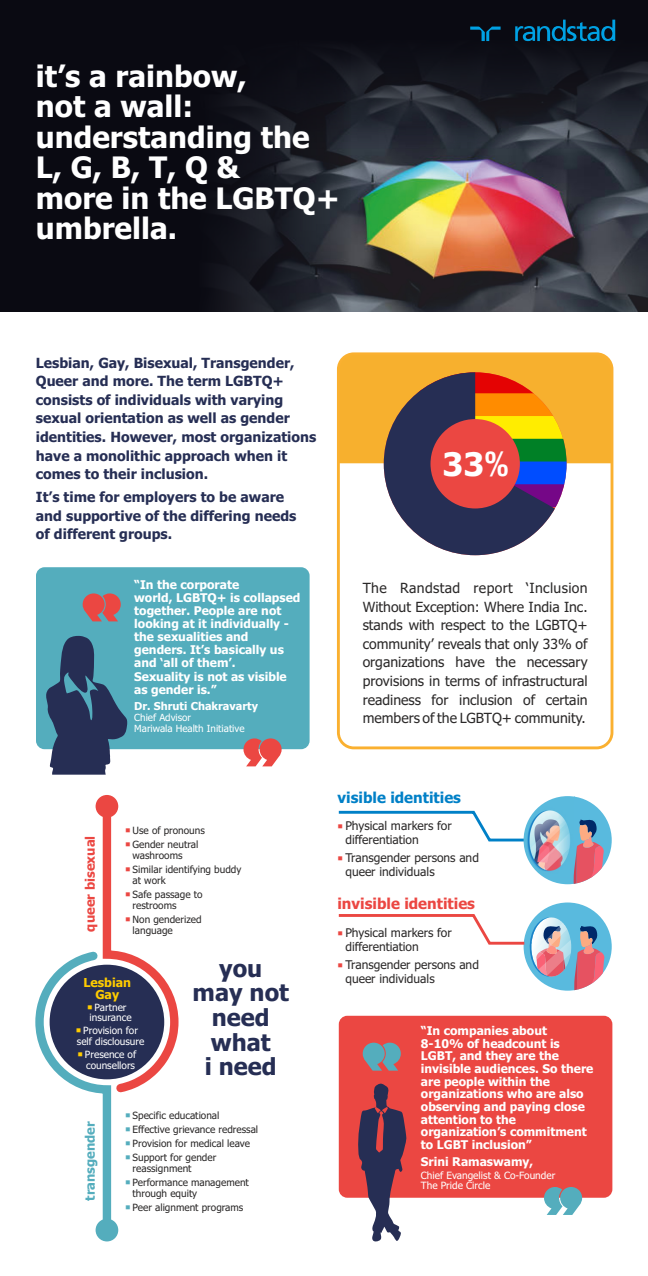
<style>
.page{position:relative;width:648px;height:1276px;background:#fff}
.page>*{position:absolute;margin:0;border:0;box-sizing:border-box;transform-origin:0 0}
.t1{font:700 32.5px "Tahoma";color:#fff}
.t2{font:700 29.6px/30.4px "Tahoma";color:#fff}
.t3{font:700 23.5px/24.7px "Tahoma";color:#262e54;text-align:center}
.t4{font:700 15px "Tahoma";color:#eb4742}
.t5{font:700 15px "Tahoma";color:#0080c7}
.t6{font:700 14px/18.5px "Tahoma";color:#262e54}
.t7{font:14px/18.6px "Tahoma";color:#2b2929;text-align:justify}
.t8{font:700 13px "Tahoma";color:#eb4742}
.t9{font:700 13px "Tahoma";color:#54adbd}
.t10{font:700 12.4px/11.9px "Tahoma";color:#fc0;text-align:center}
.t11{font:700 12px/12.6px "Tahoma";color:#fff}
.t12{font:12px/14px "Tahoma";color:#2b2929}
.t13{font:700 10.9px "Tahoma";color:#fff}
.t14{font:10px "Tahoma";color:#2b2929}
.t15{font:10px/10.5px "Tahoma";color:#fff}
.t16{font:9.9px/10.7px "Tahoma";color:#fff}
.s1{font-family:"Swiss 721 BT";font-stretch:condensed}
.s2{color:#eb4742}
.s3{color:#fc0}
.s4{color:#54adbd}
</style>
<div class="page">
<div style="left:0;top:0;width:648px;height:312px;background:#0a0a12"></div>
<img style="left:355px;top:32px;width:293px;height:280px">
<svg style="left:215px;top:51px;width:140px;height:261px;fill:#161820"></svg>
<div style="left:36px;top:567px;width:274px;height:182px;background:#54adbd;border-radius:9px"></div>
<svg style="left:243px;top:738px;width:39px;height:28px"></svg>
<svg style="left:83px;top:593px;width:38px;height:28px"></svg>
<img style="left:524px;top:796px;width:50px;height:88px">
<svg style="left:574px;top:796px;width:38px;height:69px"></svg>
<svg style="left:574px;top:819px;width:30px;height:65px;background:#b58597"></svg>
<div style="left:524px;top:902px;width:88px;height:88px;background:#59bade;border-radius:50%"></div>
<div style="left:339px;top:1015px;width:273px;height:182px;background:#eb4742;border-radius:9px"></div>
<svg style="left:544px;top:1187px;width:38px;height:28px"></svg>
<svg style="left:363px;top:1042px;width:38px;height:28px"></svg>
<svg style="left:358px;top:1083px;width:49px;height:159px"></svg>
<div style="left:337px;top:352px;width:276px;height:397px;border:3px solid #fab030;border-radius:15px"></div>
<svg style="left:338px;top:354px;width:274px;height:201px"></svg>
<div style="left:431px;top:419px;width:89px;height:89px;background:#eb4742;border-radius:50%"></div>
<svg style="left:35px;top:802px;width:144px;height:437px"></svg>
<div style="left:50px;top:964px;width:114px;height:115px;background:#262e54;border-radius:50%"></div>
<div style="left:96px;top:795px;width:22px;height:22px;background:#eb4742;border-radius:50%"></div>
<div style="left:96px;top:1218px;width:22px;height:23px;background:#54adbd;border-radius:50%"></div>
<svg style="left:470px;top:27px;width:31px;height:14px"></svg>
<svg style="left:515px;top:20px;width:100px;height:21px"></svg>
<svg style="left:45px;top:635px;width:82px;height:139px"></svg>
<svg style="left:338px;top:809px;width:189px;height:34px"></svg>
<svg style="left:338px;top:912px;width:267px;height:78px"></svg>
<h2 class="t2" style="left:36px;top:64px;width:306px">it’s a rainbow,<br>not a wall: understanding the<br>L, G, B, T, Q &amp;<br>more in the LGBTQ+ umbrella.</h2>
<p class="t6" style="left:36px;top:355px;width:282px">Lesbian, Gay, Bisexual, Transgender, Queer and more. The term LGBTQ+ consists of individuals with varying sexual orientation as well as gender identities. However, most organizations have a monolithic approach when it comes to their inclusion.</p>
<p class="t6" style="left:36px;top:489px;width:262px">It’s time for employers to be aware and supportive of the differing needs of different groups.</p>
<p class="t11" style="left:134px;top:579px;width:168px;line-height:13.1px">“In the corporate<br>world, LGBTQ+ is collapsed together. People are not looking at it individually - the sexualities and genders. It’s basically us and ‘all of them’.<br>Sexuality is not as visible as gender is.”</p>
<p class="t13" style="left:134px;top:702px;width:125px">Dr. Shruti Chakravarty</p>
<p class="t16" style="left:134px;top:713px;width:112px">Chief Advisor<br>Mariwala Health Initiative</p>
<h1 class="t1" style="left:443px;top:451px;width:68px">33<span class="s1">%</span></h1>
<p class="t7" style="left:363px;top:580px;width:226px">The Randstad report ‘Inclusion Without Exception: Where India Inc. stands with respect to the LGBTQ+ community’ reveals that only 33% of organizations have the necessary provisions in terms of infrastructural readiness for inclusion of certain members of the LGBTQ+ community.</p>
<p class="t8" style="left:85px;top:931px;width:97px;rotate:-90deg">queer bisexual</p>
<p class="t14" style="left:125px;top:826px;width:81px"><span class="s2">○</span>Use of pronouns</p>
<p class="t14" style="left:125px;top:840px;width:75px"><span class="s2">○</span>Gender neutral</p>
<p class="t14" style="left:125px;top:865px;width:118px"><span class="s2">○</span>Similar identifying buddy</p>
<p class="t14" style="left:125px;top:890px;width:79px"><span class="s2">○</span>Safe passage to</p>
<p class="t14" style="left:125px;top:915px;width:78px"><span class="s2">○</span>Non genderized</p>
<p class="t14" style="left:133px;top:851px;width:51px">washrooms</p>
<p class="t14" style="left:133px;top:876px;width:35px">at work</p>
<p class="t14" style="left:133px;top:901px;width:45px">restrooms</p>
<p class="t14" style="left:133px;top:926px;width:42px">language</p>
<p class="t10" style="left:83px;top:977px;width:49px">Lesbian<br>Gay</p>
<p class="t15" style="left:87px;top:1002px;width:41px"><span class="s3">○</span>Partner</p>
<p class="t15" style="left:76px;top:1026px;width:64px"><span class="s3">○</span>Provision for</p>
<p class="t15" style="left:78px;top:1050px;width:60px"><span class="s3">○</span>Presence of</p>
<p class="t15" style="left:90px;top:1013px;width:44px">insurance</p>
<p class="t15" style="left:77px;top:1037px;width:69px">self disclousure</p>
<p class="t15" style="left:86px;top:1060px;width:50px">counsellors</p>
<h3 class="t3" style="left:193px;top:957px;width:98px">you may not need what<br>i need</h3>
<p class="t9" style="left:85px;top:1201px;width:81px;rotate:-90deg">transgender</p>
<p class="t14" style="left:125px;top:1111px;width:96px"><span class="s4">○</span>Specific educational</p>
<p class="t14" style="left:125px;top:1125px;width:134px"><span class="s4">○</span>Effective grievance redressal</p>
<p class="t14" style="left:125px;top:1139px;width:126px"><span class="s4">○</span>Provision for medical leave</p>
<p class="t14" style="left:125px;top:1153px;width:93px"><span class="s4">○</span>Support for gender</p>
<p class="t14" style="left:125px;top:1178px;width:125px"><span class="s4">○</span>Performance management</p>
<p class="t14" style="left:125px;top:1203px;width:120px"><span class="s4">○</span>Peer alignment programs</p>
<p class="t14" style="left:133px;top:1164px;width:61px">reassignment</p>
<p class="t14" style="left:133px;top:1189px;width:66px">through equity</p>
<p class="t5" style="left:338px;top:791px;width:125px">visible identities</p>
<p class="t12" style="left:345px;top:820px;width:108px">Physical markers for differentiation</p>
<p class="t12" style="left:345px;top:851px;width:135px">Transgender persons and queer individuals</p>
<p class="t4" style="left:337px;top:897px;width:139px">invisible identities</p>
<p class="t12" style="left:345px;top:926px;width:108px">Physical markers for differentiation</p>
<p class="t12" style="left:345px;top:958px;width:135px">Transgender persons and queer individuals</p>
<p class="t11" style="left:421px;top:1025px;width:174px">“In companies about<br>8-10% of headcount is<br>LGBT, and they are the invisible audiences. So there are people within the organizations who are also observing and paying close attention to the organization’s commitment to LGBT inclusion”</p>
<p class="t11" style="left:421px;top:1156px;width:114px">Srini Ramaswamy,</p>
<p class="t15" style="left:421px;top:1170px;width:136px">Chief Evangelist &amp; Co-Founder<br>The Pride Circle</p>
</div>
